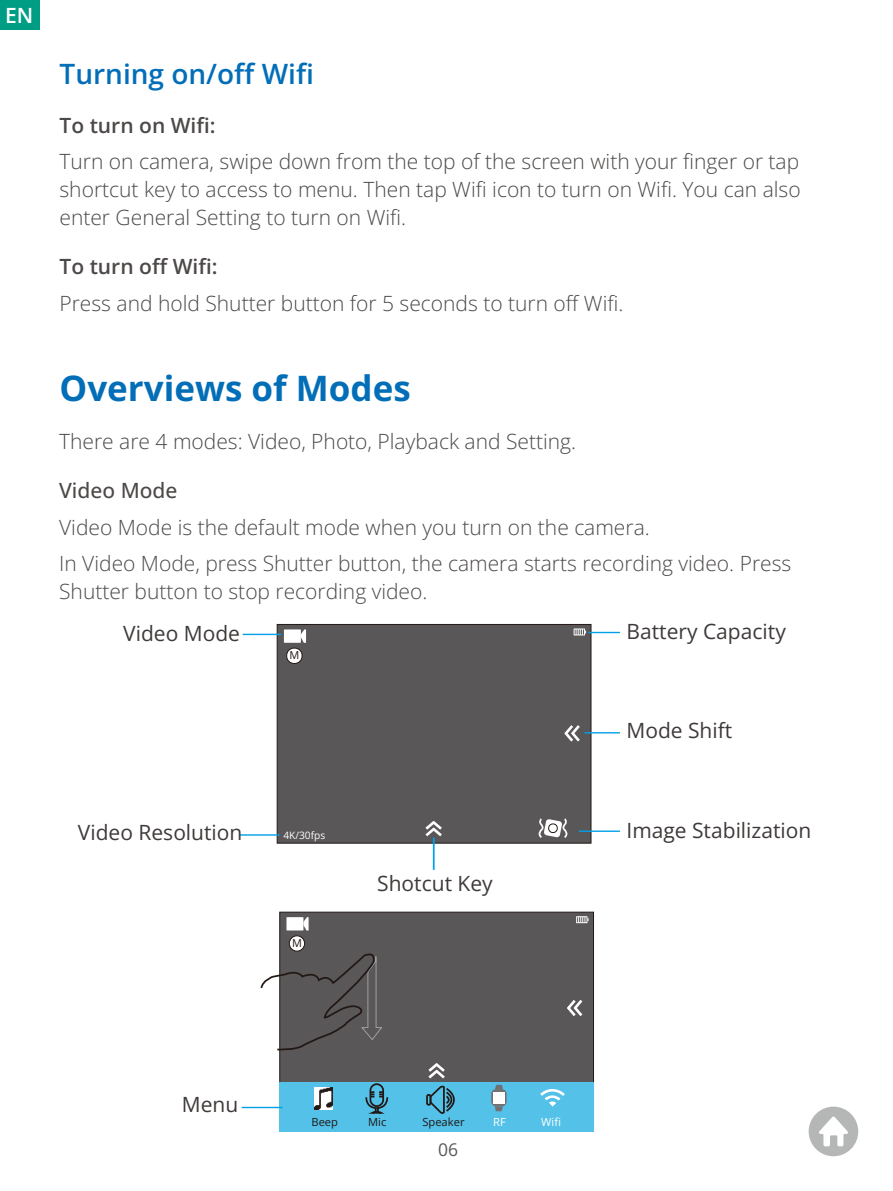
<style>
.page{position:relative;width:893px;height:1191px;background:#fff}
.page>*{position:absolute;margin:0;border:0;box-sizing:border-box;transform-origin:0 0}
.t1{font:700 35px "Open Sans";color:#036eb8}
.t2{font:600 28px "Open Sans";color:#036eb8}
.t3{font:300 21px/28px "Open Sans";color:#4c4948;text-align:justify}
.t4{font:21px "Open Sans";color:#3e3a39}
.t5{font:600 21px "Open Sans";color:#4c4948}
.t6{font:500 21px "Open Sans";color:#4c4948}
.t7{font:600 21px "Open Sans";color:#fff}
.t8{font:17.5px "Open Sans";color:#595757}
.t9{font:11.2px "Open Sans";color:#221815}
.t10{font:11.2px "Open Sans";color:#fff}
.t11{font:10.85px "Open Sans";color:#221815}
.t12{font:10.15px "Open Sans";color:#fff}
</style>
<div class="page">
<svg style="left:809px;top:1106px;width:49px;height:50px"></svg>
<div style="left:277px;top:624px;width:314px;height:219px;background:#595757;border:1px solid #221815"></div>
<div style="left:284px;top:629px;width:17px;height:14px;background:#fff"></div>
<svg style="left:301px;top:629px;width:5px;height:14px"></svg>
<div style="left:574px;top:628px;width:11px;height:7px;border:1px solid #fff"></div>
<svg style="left:575px;top:629px;width:11px;height:6px"></svg>
<div style="left:287px;top:648px;width:15px;height:15px;background:#fff;border-radius:7px"></div>
<div style="left:287px;top:648px;width:15px;height:15px;border:1px solid #221815;border-radius:7px"></div>
<svg style="left:425px;top:821px;width:17px;height:18px"></svg>
<svg style="left:564px;top:725px;width:16px;height:17px"></svg>
<svg style="left:538px;top:818px;width:30px;height:20px"></svg>
<div style="left:549px;top:824px;width:8px;height:8px;background:#fff;border-radius:4px"></div>
<div style="left:548px;top:823px;width:10px;height:10px;border:1px solid #221815;border-radius:4px"></div>
<hr style="left:243px;top:633px;width:38px;height:2px;background:#00a0e9">
<hr style="left:239px;top:834px;width:40px;height:1px;background:#00a0e9">
<hr style="left:584px;top:732px;width:36px;height:1px;background:#00a0e9">
<hr style="left:579px;top:830px;width:41px;height:2px;background:#00a0e9">
<hr style="left:433px;top:837px;width:2px;height:33px;background:#00a0e9">
<hr style="left:588px;top:632px;width:32px;height:1px;background:#00a0e9">
<div style="left:279px;top:911px;width:315px;height:220px;background:#595757;border:1px solid #221815"></div>
<div style="left:286px;top:917px;width:17px;height:13px;background:#fff"></div>
<svg style="left:303px;top:917px;width:6px;height:13px"></svg>
<div style="left:576px;top:916px;width:11px;height:7px;border:1px solid #fff"></div>
<svg style="left:578px;top:916px;width:11px;height:6px"></svg>
<div style="left:289px;top:935px;width:16px;height:16px;background:#fff;border-radius:8px"></div>
<div style="left:289px;top:935px;width:16px;height:16px;border:1px solid #221815;border-radius:8px"></div>
<svg style="left:567px;top:1000px;width:16px;height:16px"></svg>
<div style="left:280px;top:1081px;width:314px;height:50px;background:#53c1e8"></div>
<img style="left:314px;top:1087px;width:18px;height:22px">
<div style="left:370px;top:1083px;width:14px;height:24px;border:2px solid #221815;border-radius:6px"></div>
<svg style="left:365px;top:1091px;width:24px;height:23px"></svg>
<svg style="left:426px;top:1063px;width:37px;height:51px"></svg>
<svg style="left:491px;top:1089px;width:16px;height:17px"></svg>
<svg style="left:495px;top:1106px;width:8px;height:5px"></svg>
<svg style="left:495px;top:1084px;width:8px;height:5px"></svg>
<div style="left:493px;top:1092px;width:12px;height:11px;background:#fff"></div>
<svg style="left:540px;top:1089px;width:25px;height:17px"></svg>
<svg style="left:260px;top:950px;width:122px;height:101px"></svg>
<hr style="left:242px;top:1106px;width:41px;height:2px;background:#00a0e9">
<div style="left:0;top:0;width:40px;height:30px;background:#009d85"></div>
<p class="t7" style="left:5px;top:1px;width:30px">EN</p>
<h2 class="t2" style="left:60px;top:54px;width:256px">Turning on/off Wifi</h2>
<p class="t5" style="left:60px;top:111px;width:158px">To turn on Wifi:</p>
<p class="t3" style="left:60px;top:147px;width:743px">Turn on camera, swipe down from the top of the screen with your finger or tap shortcut key to access to menu. Then tap Wifi icon to turn on Wifi. You can also enter General Setting to turn on Wifi.</p>
<p class="t5" style="left:60px;top:252px;width:160px">To turn off Wifi:</p>
<p class="t3" style="left:60px;top:289px;width:565px">Press and hold Shutter button for 5 seconds to turn off Wifi.</p>
<h1 class="t1" style="left:60px;top:364px;width:353px">Overviews of Modes</h1>
<p class="t3" style="left:59px;top:427px;width:518px">There are 4 modes: Video, Photo, Playback and Setting.</p>
<p class="t6" style="left:59px;top:476px;width:120px">Video Mode</p>
<p class="t3" style="left:59px;top:508px;width:734px;line-height:36.8px">Video Mode is the default mode when you turn on the camera.<br>In Video Mode, press Shutter button, the camera starts recording video. Press</p>
<p class="t3" style="left:59px;top:577px;width:370px">Shutter button to stop recording video.</p>
<p class="t4" style="left:123px;top:618px;width:118px">Video Mode</p>
<p class="t11" style="left:289px;top:648px;width:11px">M</p>
<p class="t4" style="left:626px;top:616px;width:161px">Battery Capacity</p>
<p class="t4" style="left:626px;top:716px;width:107px">Mode Shift</p>
<p class="t4" style="left:78px;top:818px;width:166px">Video Resolution</p>
<p class="t12" style="left:283px;top:828px;width:43px">4K/30fps</p>
<p class="t11" style="left:292px;top:935px;width:11px">M</p>
<p class="t4" style="left:377px;top:868px;width:117px">Shotcut Key</p>
<p class="t4" style="left:626px;top:815px;width:186px">Image Stabilization</p>
<p class="t4" style="left:182px;top:1089px;width:58px">Menu</p>
<p class="t9" style="left:311px;top:1114px;width:28px">Beep</p>
<p class="t9" style="left:368px;top:1114px;width:20px">Mic</p>
<p class="t9" style="left:422px;top:1114px;width:44px">Speaker</p>
<p class="t10" style="left:493px;top:1114px;width:14px">RF</p>
<p class="t10" style="left:541px;top:1114px;width:21px">Wifi</p>
<p class="t8" style="left:438px;top:1138px;width:22px">06</p>
</div>
